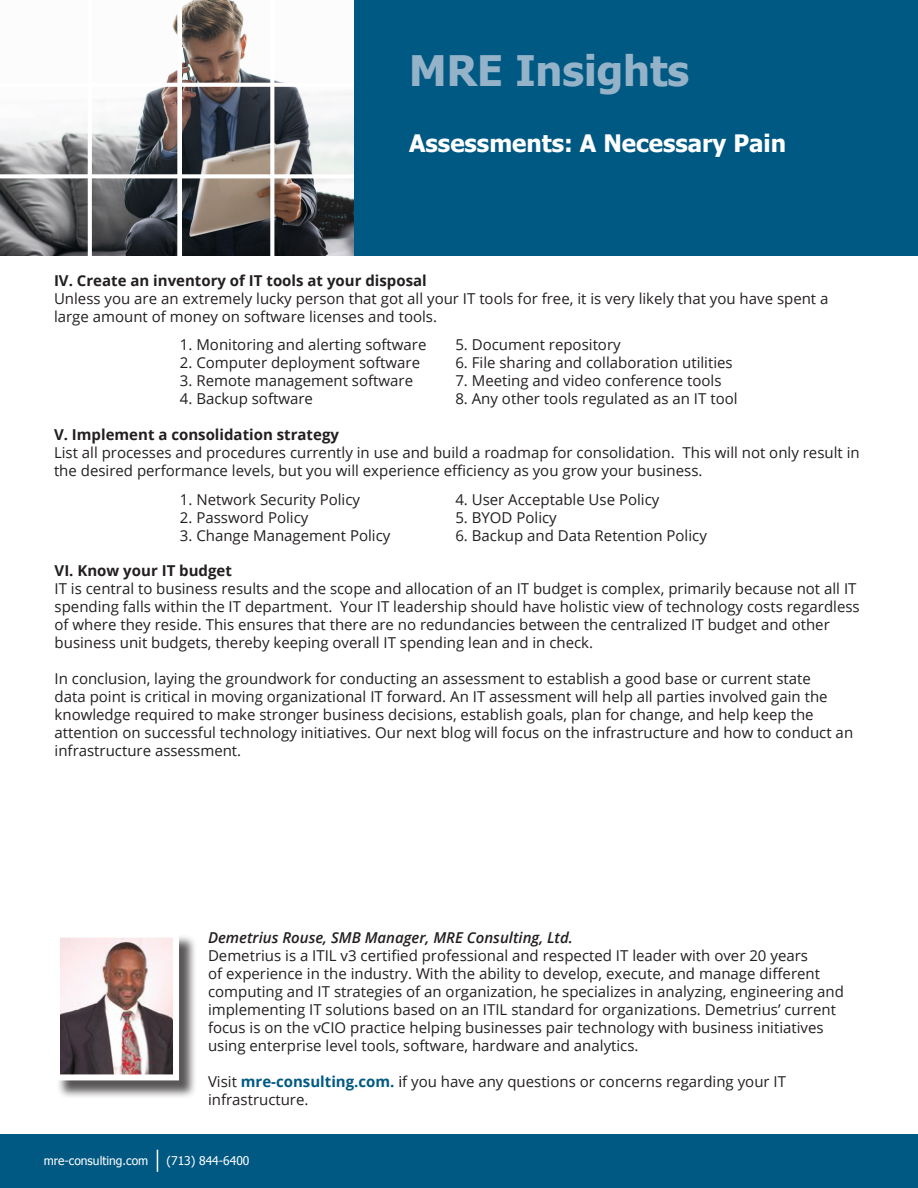
<style>
.page{position:relative;width:918px;height:1188px;background:#fff}
.page>*{position:absolute;margin:0;border:0;box-sizing:border-box;transform-origin:0 0}
.t1{font:700 42px "Tahoma";color:#94b3c8}
.t2{font:700 24px "Tahoma";color:#fff}
.t3{font:15px/18px "Open Sans";color:#231f20}
.t4{font:700 15px "Open Sans";color:#231f20}
.t5{font:italic 600 15px "Open Sans";color:#231f20}
.t6{font:12px "Tahoma";color:#fff}
.s1{font-weight:700;color:#005983}
.s2{color:#000}
</style>
<div class="page">
<img style="left:0;top:0;width:355px;height:255px">
<svg style="left:0;top:174px;width:355px;height:4px"></svg>
<div style="left:0;top:0;width:90px;height:85px;background:#fff"></div>
<svg style="left:177px;top:9px;width:4px;height:247px"></svg>
<hr style="left:88px;top:0;width:4px;height:275px;background:#fff">
<hr style="left:0;top:83px;width:390px;height:4px;background:#fff">
<hr style="left:178px;top:10px;width:4px;height:257px;background:#fff">
<svg style="left:270px;top:0;width:4px;height:256px"></svg>
<div style="left:0;top:1134px;width:918px;height:54px;background:#005983"></div>
<svg style="left:157px;top:1150px;width:1px;height:22px"></svg>
<div style="left:355px;top:0;width:563px;height:255px;background:#005983"></div>
<div style="left:56px;top:934px;width:142px;height:165px;background:#231f20;opacity:.75"></div>
<img style="left:61px;top:939px;width:111px;height:134px">
<div style="left:54px;top:932px;width:125px;height:148px;border:6px solid #fff"></div>
<p class="t1" style="left:409px;top:41px;width:282px">MRE Insights</p>
<p class="t2" style="left:409px;top:127px;width:378px">Assessments: A Necessary Pain</p>
<p class="t4" style="left:54px;top:270px;width:374px">IV. Create an inventory of IT tools at your disposal</p>
<p class="t3" style="left:54px;top:289px;width:776px">Unless you are an extremely lucky person that got all your IT tools for free, it is very likely that you have spent a large amount of money on software licenses and tools.</p>
<p class="t3" style="left:180px;top:336px;width:248px">1. Monitoring and alerting software</p>
<p class="t3" style="left:180px;top:354px;width:242px">2. Computer deployment software</p>
<p class="t3" style="left:180px;top:372px;width:235px">3. Remote management software</p>
<p class="t3" style="left:180px;top:390px;width:134px">4. Backup software</p>
<p class="t3" style="left:455px;top:336px;width:167px">5. Document repository</p>
<p class="t3" style="left:455px;top:354px;width:279px">6. File sharing and collaboration utilities</p>
<p class="t3" style="left:455px;top:372px;width:268px">7. Meeting and video conference tools</p>
<p class="t3" style="left:455px;top:390px;width:284px">8. Any other tools regulated as an IT tool</p>
<p class="t4" style="left:54px;top:424px;width:287px">V. Implement a consolidation strategy</p>
<p class="t3" style="left:54px;top:443px;width:807px">List all processes and procedures currently in use and build a roadmap for consolidation. This will not only result in the desired performance levels, but you will experience efficiency as you grow your business.</p>
<p class="t3" style="left:180px;top:490px;width:182px">1. Network Security Policy</p>
<p class="t3" style="left:180px;top:508px;width:130px">2. Password Policy</p>
<p class="t3" style="left:180px;top:526px;width:212px">3. Change Management Policy</p>
<p class="t3" style="left:455px;top:490px;width:206px">4. User Acceptable Use Policy</p>
<p class="t3" style="left:455px;top:508px;width:103px">5. BYOD Policy</p>
<p class="t3" style="left:455px;top:526px;width:253px">6. Backup and Data Retention Policy</p>
<p class="t4" style="left:55px;top:560px;width:179px">VI. Know your IT budget</p>
<p class="t3" style="left:55px;top:579px;width:807px">IT is central to business results and the scope and allocation of an IT budget is complex, primarily because not all IT spending falls within the IT department. Your IT leadership should have holistic view of technology costs regardless of where they reside. This ensures that there are no redundancies between the centralized IT budget and other business unit budgets, thereby keeping overall IT spending lean and in check.</p>
<p class="t3" style="left:55px;top:669px;width:800px">In conclusion, laying the groundwork for conducting an assessment to establish a good base or current state<br>data point is critical in moving organizational IT forward. An IT assessment will help all parties involved gain the knowledge required to make stronger business decisions, establish goals, plan for change, and help keep the attention on successful technology initiatives. Our next blog will focus on the infrastructure and how to conduct an infrastructure assessment.</p>
<p class="t5" style="left:208px;top:927px;width:366px">Demetrius Rouse, SMB Manager, MRE Consulting, Ltd.</p>
<p class="t3" style="left:208px;top:946px;width:637px">Demetrius is a ITIL v3 certified professional and respected IT leader with over 20 years<br>of experience in the industry. With the ability to develop, execute, and manage different computing and IT strategies of an organization, he specializes in analyzing, engineering and implementing IT solutions based on an ITIL standard for organizations. Demetrius’ current focus is on the vCIO practice helping businesses pair technology with business initiatives using enterprise level tools, software, hardware and analytics.</p>
<p class="t3" style="left:208px;top:1072px;width:580px">Visit <span class="s1">mre-consulting.com.</span> <span class="s2">i</span>f you have any questions or concerns regarding your IT infrastructure.</p>
<p class="t6" style="left:44px;top:1153px;width:106px">mre-consulting.com</p>
<p class="t6" style="left:167px;top:1153px;width:84px">(713) 844-6400</p>
</div>
